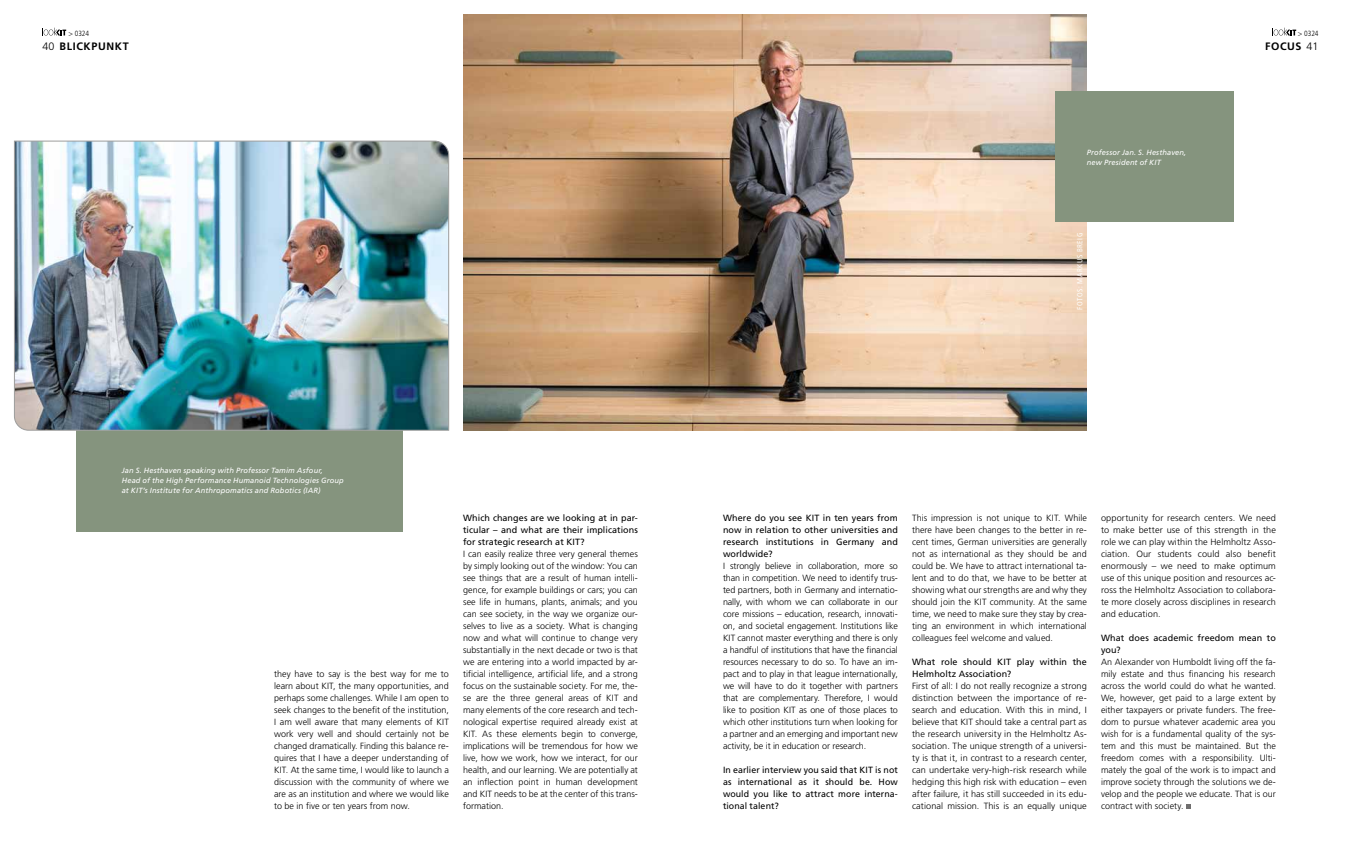
<style>
.page{position:relative;width:1361px;height:851px;background:#fff}
.page>*{position:absolute;margin:0;border:0;box-sizing:border-box;transform-origin:0 0}
.t1{font:700 10.8px "Frutiger";letter-spacing:.06em;color:#000}
.t2{font:300 9px/12px "Frutiger";letter-spacing:.005em;color:#000;text-align:justify}
.t3{font:9px/12px "Frutiger";letter-spacing:.005em;color:#000;text-align:justify}
.t4{font:italic 7.5px/10px "Frutiger";letter-spacing:.015em;color:#fff}
.t5{font:condensed 7.5px "Frutiger";letter-spacing:.07em;color:#fff}
.t6{font:300 condensed 7.5px "Frutiger";letter-spacing:-.01em;color:#000}
.s1{font-weight:300}
</style>
<div class="page">
<div style="left:77px;top:390px;width:326px;height:141px;background:#85947e"></div>
<img style="left:14px;top:140px;width:435px;height:290px">
<img style="left:463px;top:14px;width:624px;height:416px">
<div style="left:1054px;top:91px;width:179px;height:131px;background:#85947e"></div>
<svg style="left:1186px;top:804px;width:4px;height:5px"></svg>
<svg style="left:43px;top:28px;width:23px;height:7px"></svg>
<svg style="left:1272px;top:28px;width:24px;height:7px"></svg>
<p class="t6" style="left:68px;top:29px;width:22px">&gt; 0324</p>
<p class="t6" style="left:1298px;top:29px;width:22px">&gt; 0324</p>
<p class="t1" style="left:43px;top:39px;width:88px"><span class="s1">40</span> BLICKPUNKT</p>
<p class="t1" style="left:1265px;top:40px;width:55px">FOCUS <span class="s1">41</span></p>
<p class="t4" style="left:1087px;top:147px;width:101px">Professor Jan. S. Hesthaven, new President of KIT</p>
<p class="t4" style="left:122px;top:465px;width:224px">Jan S. Hesthaven speaking with Professor Tamim Asfour,<br>Head of the High Performance Humanoid Technologies Group at KIT‘s Institute for Anthropomatics and Robotics (IAR)</p>
<p class="t2" style="left:274px;top:667px;width:176px">they have to say is the best way for me to learn about KIT, the many opportunities, and perhaps some challenges. While I am open to seek changes to the benefit of the institution, I am well aware that many elements of KIT work very well and should certainly not be changed dramatically. Finding this balance re&shy;quires that I have a deeper understanding of KIT. At the same time, I would like to launch a discussion with the community of where we are as an institution and where we would like to be in five or ten years from now.</p>
<p class="t3" style="left:463px;top:511px;width:176px">Which changes are we looking at in par&shy;ticular – and what are their implications for strategic research at KIT?</p>
<p class="t2" style="left:463px;top:547px;width:176px">I can easily realize three very general themes by simply looking out of the window: You can see things that are a result of human intelli&shy;gence, for example buildings or cars; you can see life in humans, plants, animals; and you can see society, in the way we organize our&shy;selves to live as a society. What is changing now and what will continue to change very substantially in the next decade or two is that we are entering into a world impacted by ar&shy;tificial intelligence, artificial life, and a strong focus on the sustainable society. For me, the&shy;se are the three general areas of KIT and many elements of the core research and tech&shy;nological expertise required already exist at KIT. As these elements begin to converge, implications will be tremendous for how we live, how we work, how we interact, for our health, and our learning. We are potentially at an inflection point in human development and KIT needs to be at the center of this trans&shy;formation.</p>
<p class="t5" style="left:1075px;top:309px;width:78px;rotate:-90deg">FOTOS: MARKUS BREIG</p>
<p class="t3" style="left:723px;top:511px;width:176px">Where do you see KIT in ten years from now in relation to other universities and research institutions in Germany and worldwide?</p>
<p class="t2" style="left:723px;top:559px;width:176px">I strongly believe in collaboration, more so than in competition. We need to identify trus&shy;ted partners, both in Germany and internatio&shy;nally, with whom we can collaborate in our core missions – education, research, innovati&shy;on, and societal engagement. Institutions like KIT cannot master everything and there is only a handful of institutions that have the financial resources necessary to do so. To have an im&shy;pact and to play in that league internationally, we will have to do it together with partners that are complementary. Therefore, I would like to position KIT as one of those places to which other institutions turn when looking for a partner and an emerging and important new activity, be it in education or research.</p>
<p class="t3" style="left:723px;top:763px;width:176px">In earlier interview you said that KIT is not as international as it should be. How would you like to attract more interna&shy;tional talent?</p>
<p class="t2" style="left:912px;top:511px;width:176px">This impression is not unique to KIT. While there have been changes to the better in re&shy;cent times, German universities are generally not as international as they should be and could be. We have to attract international ta&shy;lent and to do that, we have to be better at showing what our strengths are and why they should join the KIT community. At the same time, we need to make sure they stay by crea&shy;ting an environment in which international colleagues feel welcome and valued.</p>
<p class="t3" style="left:912px;top:655px;width:176px">What role should KIT play within the<br>Helmholtz Association?</p>
<p class="t2" style="left:912px;top:679px;width:176px">First of all: I do not really recognize a strong distinction between the importance of re&shy;search and education. With this in mind, I believe that KIT should take a central part as the research university in the Helmholtz As&shy;sociation. The unique strength of a universi&shy;ty is that it, in contrast to a research center, can undertake very-high-risk research while hedging this high risk with education – even after failure, it has still succeeded in its edu&shy;cational mission. This is an equally unique</p>
<p class="t2" style="left:1101px;top:511px;width:176px">opportunity for research centers. We need to make better use of this strength in the role we can play within the Helmholtz Asso&shy;ciation. Our students could also benefit enormously – we need to make optimum use of this unique position and resources ac&shy;ross the Helmholtz Association to collabora&shy;te more closely across disciplines in research and education.</p>
<p class="t3" style="left:1101px;top:631px;width:176px">What does academic freedom mean to you?</p>
<p class="t2" style="left:1101px;top:655px;width:176px">An Alexander von Humboldt living off the fa&shy;mily estate and thus financing his research across the world could do what he wanted.<br>We, however, get paid to a large extent by either taxpayers or private funders. The free&shy;dom to pursue whatever academic area you wish for is a fundamental quality of the sys&shy;tem and this must be maintained. But the freedom comes with a responsibility. Ulti&shy;mately the goal of the work is to impact and improve society through the solutions we de&shy;velop and the people we educate. That is our contract with society.</p>
</div>
